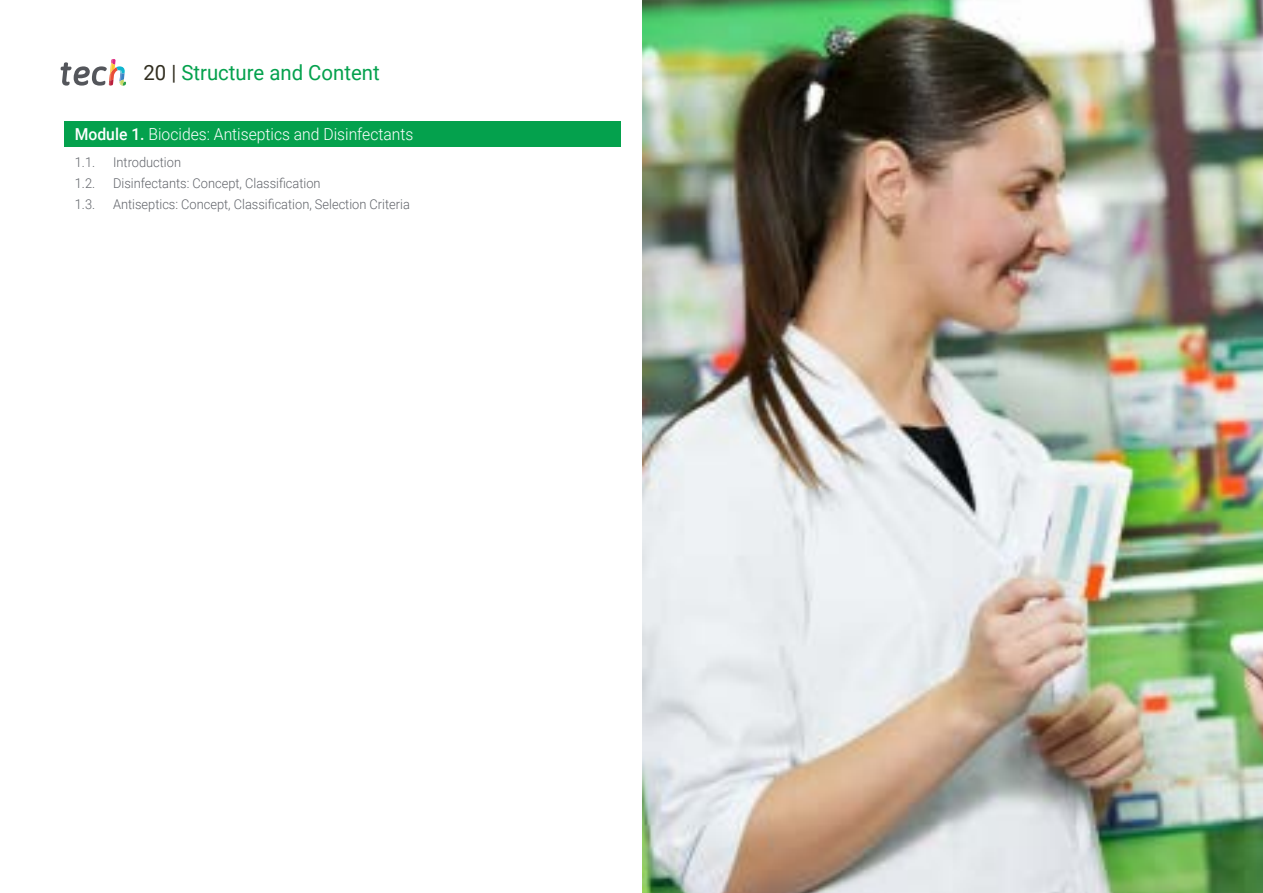
<style>
.page{position:relative;width:1263px;height:893px;background:#fff}
.page>*{position:absolute;margin:0;border:0;box-sizing:border-box;transform-origin:0 0}
.t1{font:21px "Roboto";color:#04a14d}
.t2{font:300 16.5px "Roboto";color:#fff;scale:.95 1}
.t3{font:300 13.5px "Roboto";color:#61646a;scale:.95 1}
.s1{color:#312e20}
.s2{font-weight:500}
</style>
<div class="page">
<div style="left:64px;top:121px;width:557px;height:25px;background:#04a14d"></div>
<img style="left:642px;top:0;width:621px;height:893px">
<svg style="left:61px;top:59px;width:65px;height:27px"></svg>
<h1 class="t1" style="left:144px;top:57px;width:238px"><span class="s1">20 |</span> Structure and Content</h1>
<p class="t2" style="left:75px;top:123px;width:358px"><span class="s2">Module 1.</span> Biocides: Antiseptics and Disinfectants</p>
<p class="t3" style="left:75px;top:153px;width:23px">1.1.</p>
<p class="t3" style="left:113px;top:153px;width:73px">Introduction</p>
<p class="t3" style="left:75px;top:174px;width:23px">1.2.</p>
<p class="t3" style="left:113px;top:174px;width:220px">Disinfectants: Concept, Classification</p>
<p class="t3" style="left:75px;top:194px;width:23px">1.3.</p>
<p class="t3" style="left:113px;top:194px;width:314px">Antiseptics: Concept, Classification, Selection Criteria</p>
</div>
